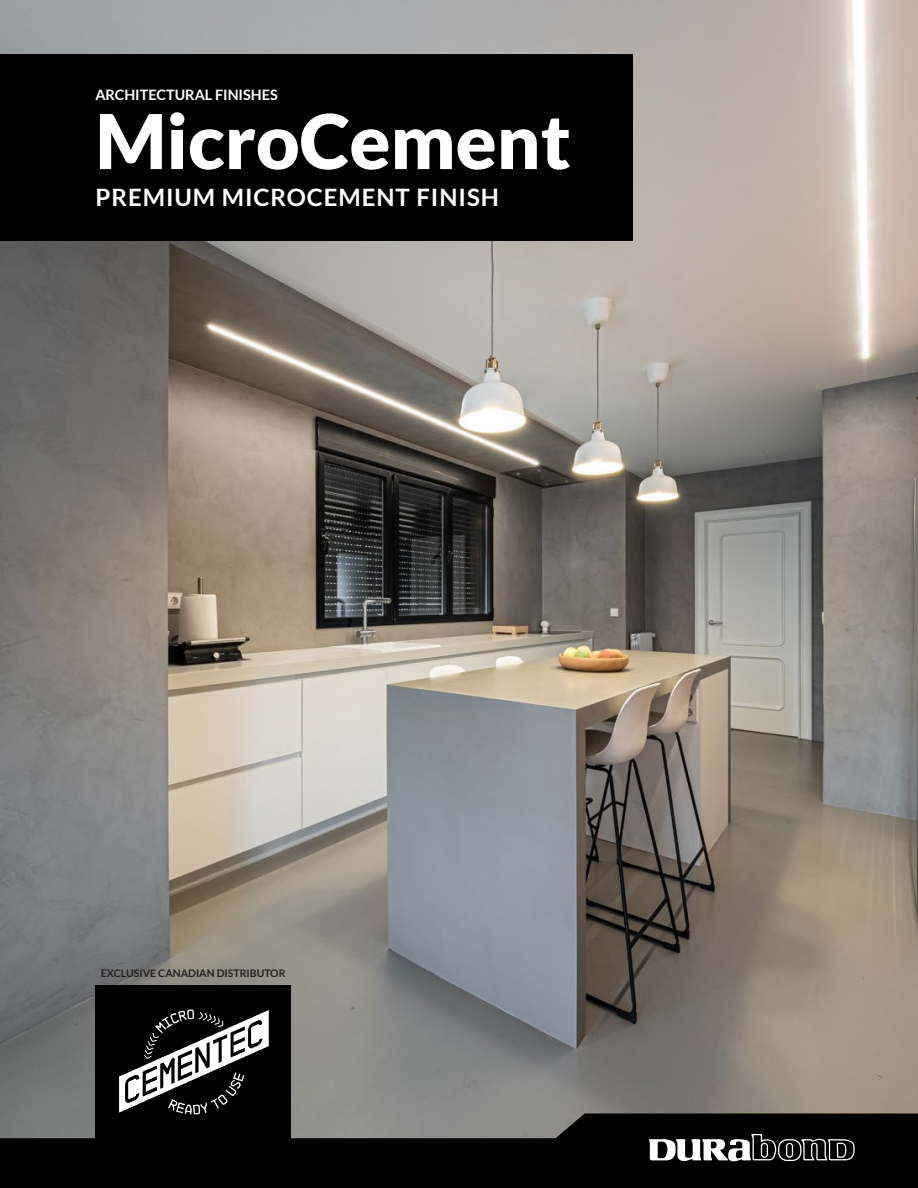
<style>
.page{position:relative;width:918px;height:1188px;background:#fff}
.page>*{position:absolute;margin:0;border:0;box-sizing:border-box;transform-origin:0 0}
.t1{font:900 75.6px "Lato";color:#fff}
.t2{font:700 24px "Lato";letter-spacing:.04em;color:#fff}
.t3{font:700 14.4px "Lato";color:#fff}
.t4{font:700 10.5px "Lato";color:#231f20}
</style>
<div class="page">
<img style="left:0;top:0;width:918px;height:1114px">
<div style="left:0;top:54px;width:633px;height:186px;background:#000001"></div>
<svg style="left:0;top:1114px;width:918px;height:74px;background:#1a1a1a"></svg>
<svg style="left:649px;top:1134px;width:206px;height:27px"></svg>
<div style="left:95px;top:985px;width:196px;height:203px;background:#000001"></div>
<img style="left:118px;top:1009px;width:151px;height:106px">
<p class="t3" style="left:95px;top:86px;width:184px">ARCHITECTURAL FINISHES</p>
<p class="t1" style="left:95px;top:97px;width:477px">MicroCement</p>
<p class="t2" style="left:95px;top:184px;width:405px">PREMIUM MICROCEMENT FINISH</p>
<p class="t4" style="left:101px;top:967px;width:186px">EXCLUSIVE CANADIAN DISTRIBUTOR</p>
</div>
